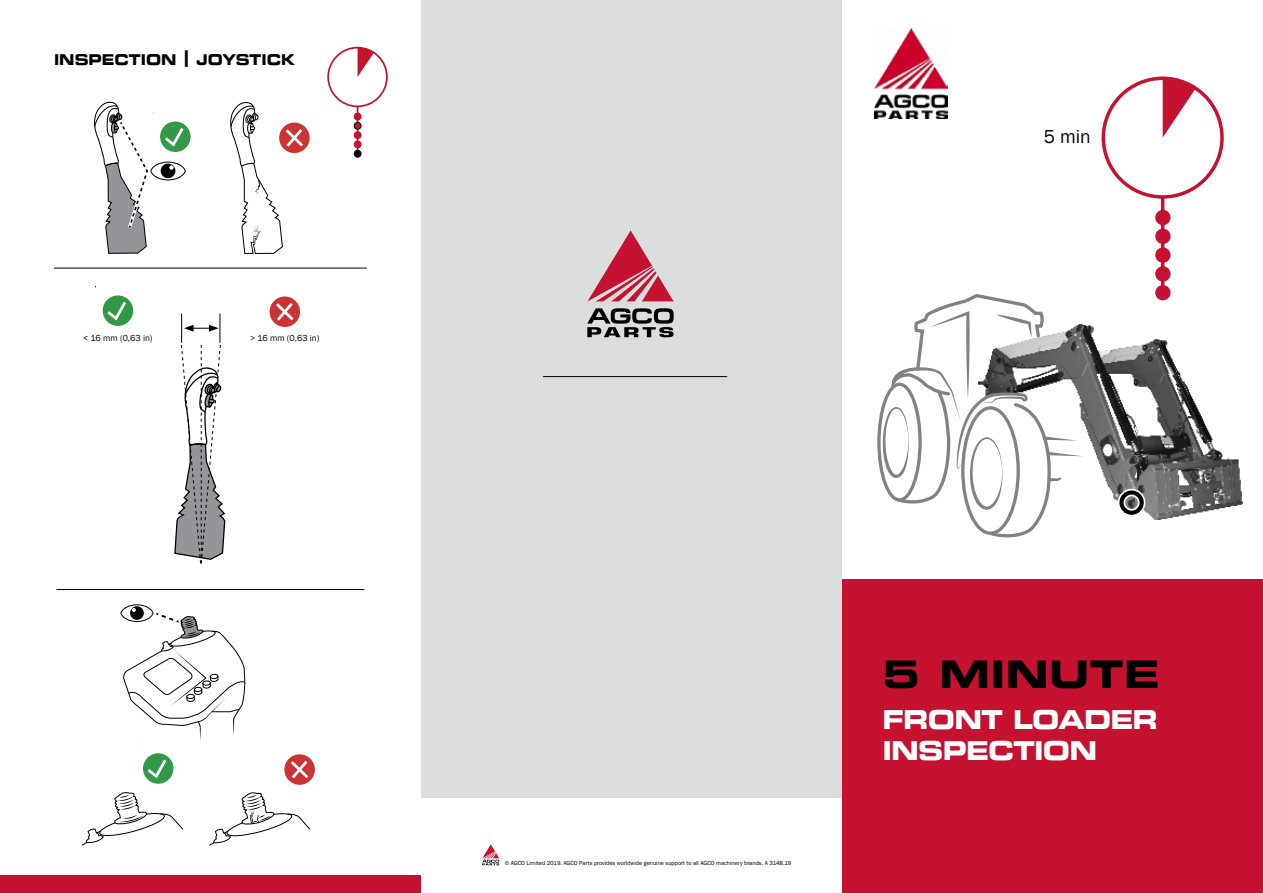
<style>
.page{position:relative;width:1263px;height:893px;background:#fff}
.page>*{position:absolute;margin:0;border:0;box-sizing:border-box;transform-origin:0 0}
.t1{font:37.95px "Eurostile LT Std Bold Ex 2";letter-spacing:.01em;color:#000}
.t2{font:26.25px/31.3px "Eurostile LT Bold Extended Two";letter-spacing:-.03em;color:#fff;scale:.93 1}
.t3{font:19.35px "Franklin Gothic";color:#000}
.t4{font:15px "Eurostile LT Bold Extended Two";color:#000;scale:.9 1}
.t5{font:9px "Franklin Gothic";color:#000}
.t6{font:6px "Franklin Gothic";color:#000}
</style>
<div class="page">
<div style="left:421px;top:0;width:421px;height:797px;background:#dcddde"></div>
<svg style="left:94px;top:101px;width:97px;height:153px"></svg>
<svg style="left:230px;top:102px;width:79px;height:153px"></svg>
<div style="left:842px;top:580px;width:421px;height:313px;background:#c41230"></div>
<img style="left:1083px;top:325px;width:159px;height:195px">
<div style="left:877px;top:383px;width:45px;height:119px;border:3px solid #808285;border-radius:50%"></div>
<svg style="left:883px;top:294px;width:200px;height:244px"></svg>
<div style="left:1061px;top:473px;width:31px;height:19px;background:#fff"></div>
<div style="left:1118px;top:489px;width:27px;height:27px;border:7px solid #fff;border-radius:50%"></div>
<div style="left:1119px;top:490px;width:25px;height:25px;border:4px solid #000;border-radius:50%"></div>
<div style="left:1101px;top:77px;width:123px;height:122px;border:3px solid #c41230;border-radius:50%"></div>
<svg style="left:1163px;top:77px;width:32px;height:60px"></svg>
<hr style="left:1161px;top:197px;width:3px;height:92px;background:#c41230">
<div style="left:1156px;top:211px;width:14px;height:13px;background:#c41230;border-radius:50%"></div>
<div style="left:1155px;top:210px;width:15px;height:15px;border:1px solid #c41230;border-radius:50%"></div>
<div style="left:1156px;top:229px;width:14px;height:14px;background:#c41230;border-radius:50%"></div>
<div style="left:1155px;top:229px;width:15px;height:15px;border:1px solid #c41230;border-radius:50%"></div>
<div style="left:1156px;top:248px;width:14px;height:14px;background:#c41230;border-radius:50%"></div>
<div style="left:1155px;top:247px;width:15px;height:16px;border:1px solid #c41230;border-radius:50%"></div>
<div style="left:1156px;top:267px;width:14px;height:14px;background:#c41230;border-radius:50%"></div>
<div style="left:1155px;top:266px;width:15px;height:16px;border:1px solid #c41230;border-radius:50%"></div>
<div style="left:1156px;top:286px;width:14px;height:14px;background:#c41230;border-radius:50%"></div>
<div style="left:1155px;top:285px;width:15px;height:15px;border:1px solid #c41230;border-radius:50%"></div>
<div style="left:327px;top:47px;width:61px;height:60px;border:2px solid #c41230;border-radius:50%"></div>
<hr style="left:357px;top:106px;width:1px;height:46px;background:#c41230">
<svg style="left:357px;top:47px;width:17px;height:30px"></svg>
<div style="left:354px;top:113px;width:7px;height:7px;background:#c41230;border-radius:50%"></div>
<div style="left:354px;top:113px;width:8px;height:7px;border:1px solid #c41230;border-radius:50%"></div>
<div style="left:354px;top:122px;width:7px;height:7px;background:#c41230;border-radius:50%"></div>
<div style="left:354px;top:122px;width:7px;height:8px;border:1px solid #000;border-radius:50%"></div>
<div style="left:354px;top:132px;width:7px;height:7px;background:#c41230;border-radius:50%"></div>
<div style="left:354px;top:131px;width:7px;height:8px;border:1px solid #c41230;border-radius:50%"></div>
<div style="left:354px;top:141px;width:7px;height:7px;background:#c41230;border-radius:50%"></div>
<div style="left:354px;top:141px;width:8px;height:7px;border:1px solid #c41230;border-radius:50%"></div>
<div style="left:354px;top:150px;width:7px;height:7px;background:#000;border-radius:50%"></div>
<div style="left:354px;top:150px;width:8px;height:8px;border:1px solid #000;border-radius:50%"></div>
<hr style="left:54px;top:268px;width:313px;height:1px;background:#000">
<hr style="left:56px;top:589px;width:308px;height:1px;background:#000">
<div style="left:284px;top:754px;width:31px;height:31px;background:#c33;border-radius:50%"></div>
<svg style="left:81px;top:604px;width:230px;height:242px"></svg>
<div style="left:0;top:876px;width:421px;height:17px;background:#c41230"></div>
<hr style="left:543px;top:376px;width:184px;height:1px;background:#000">
<svg style="left:102px;top:295px;width:32px;height:31px"></svg>
<div style="left:270px;top:296px;width:30px;height:31px;background:#c33;border-radius:50%"></div>
<svg style="left:273px;top:300px;width:23px;height:24px"></svg>
<svg style="left:174px;top:314px;width:52px;height:250px"></svg>
<img style="left:875px;top:29px;width:72px;height:90px">
<svg style="left:587px;top:230px;width:87px;height:71px"></svg>
<svg style="left:587px;top:308px;width:87px;height:29px"></svg>
<svg style="left:482px;top:844px;width:17px;height:21px"></svg>
<h3 class="t4" style="left:54px;top:49px;width:269px">INSPECTION | JOYSTICK</h3>
<h3 class="t5" style="left:83px;top:332px;width:71px">&lt; 16 mm (0,63 in)</h3>
<h3 class="t5" style="left:250px;top:332px;width:71px">&gt; 16 mm (0,63 in)</h3>
<h3 class="t3" style="left:1044px;top:125px;width:48px">5 min</h3>
<p class="t6" style="left:505px;top:860px;width:288px">© AGCO Limited 2019. AGCO Parts provides worldwide genuine support to all AGCO machinery brands. A 3148.19</p>
<h1 class="t1" style="left:882px;top:648px;width:279px">5 MINUTE</h1>
<h2 class="t2" style="left:882px;top:703px;width:298px">FRONT LOADER<br>INSPECTION</h2>
</div>
